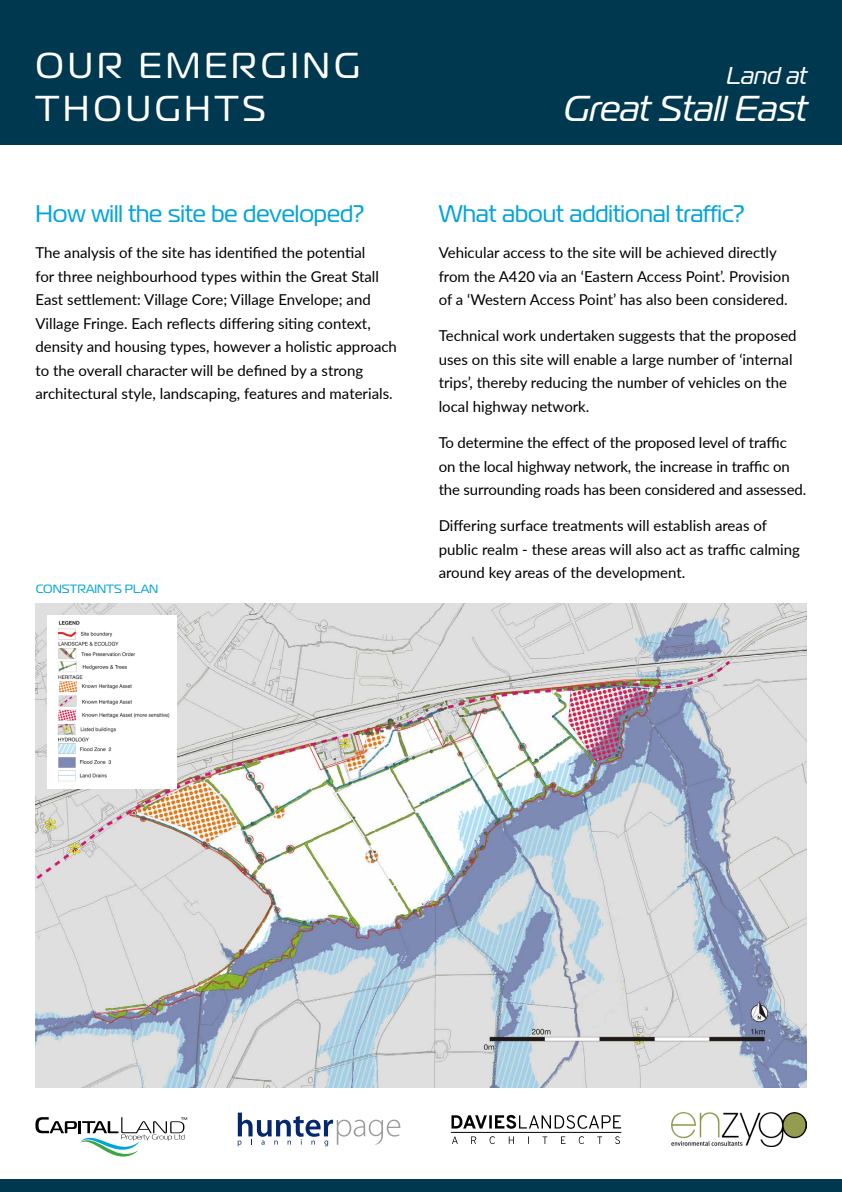
<style>
.page{position:relative;width:842px;height:1192px;background:#fff}
.page>*{position:absolute;margin:0;border:0;box-sizing:border-box;transform-origin:0 0}
.t1{font:36px/43.2px "Magistral";letter-spacing:.11em;color:#fff}
.t2{font:italic 36px "Magistral";color:#fff}
.t3{font:italic 24.25px "Magistral";color:#fff}
.t4{font:24px "Magistral";color:#00a4dd}
.t5{font:15px/23.5px "Lato";color:#000}
.t6{font:12px "Magistral";color:#00a4dd}
</style>
<div class="page">
<div style="left:0;top:0;width:842px;height:144px;background:#00384f"></div>
<div style="left:0;top:1180px;width:842px;height:12px;background:#00384f"></div>
<svg style="left:451px;top:1115px;width:170px;height:29px"></svg>
<img style="left:672px;top:1112px;width:134px;height:34px">
<svg style="left:238px;top:1113px;width:162px;height:33px"></svg>
<svg style="left:35px;top:1117px;width:152px;height:40px"></svg>
<img style="left:36px;top:603px;width:770px;height:484px">
<img style="left:47px;top:615px;width:129px;height:173px">
<h1 class="t1" style="left:36px;top:44px;width:326px">OUR EMERGING<br>THOUGHTS</h1>
<h3 class="t4" style="left:35px;top:199px;width:330px">How will the site be developed?</h3>
<p class="t5" style="left:35px;top:240px;width:363px">The analysis of the site has identified the potential<br>for three neighbourhood types within the Great Stall East settlement: Village Core; Village Envelope; and Village Fringe. Each reflects differing siting context, density and housing types, however a holistic approach to the overall character will be defined by a strong architectural style, landscaping, features and materials.</p>
<p class="t6" style="left:36px;top:581px;width:124px">CONSTRAINTS PLAN</p>
<h2 class="t3" style="left:726px;top:61px;width:82px">Land at</h2>
<h1 class="t2" style="left:563px;top:87px;width:245px">Great Stall East</h1>
<h3 class="t4" style="left:439px;top:199px;width:308px">What about additional traffic?</h3>
<p class="t5" style="left:439px;top:240px;width:353px">Vehicular access to the site will be achieved directly from the A420 via an ‘Eastern Access Point’. Provision of a ‘Western Access Point’ has also been considered.</p>
<p class="t5" style="left:439px;top:323px;width:359px">Technical work undertaken suggests that the proposed uses on this site will enable a large number of ‘internal trips’, thereby reducing the number of vehicles on the local highway network.</p>
<p class="t5" style="left:439px;top:430px;width:369px">To determine the effect of the proposed level of traffic on the local highway network, the increase in traffic on the surrounding roads has been considered and assessed.</p>
<p class="t5" style="left:439px;top:514px;width:363px">Differing surface treatments will establish areas of public realm - these areas will also act as traffic calming around key areas of the development.</p>
</div>
